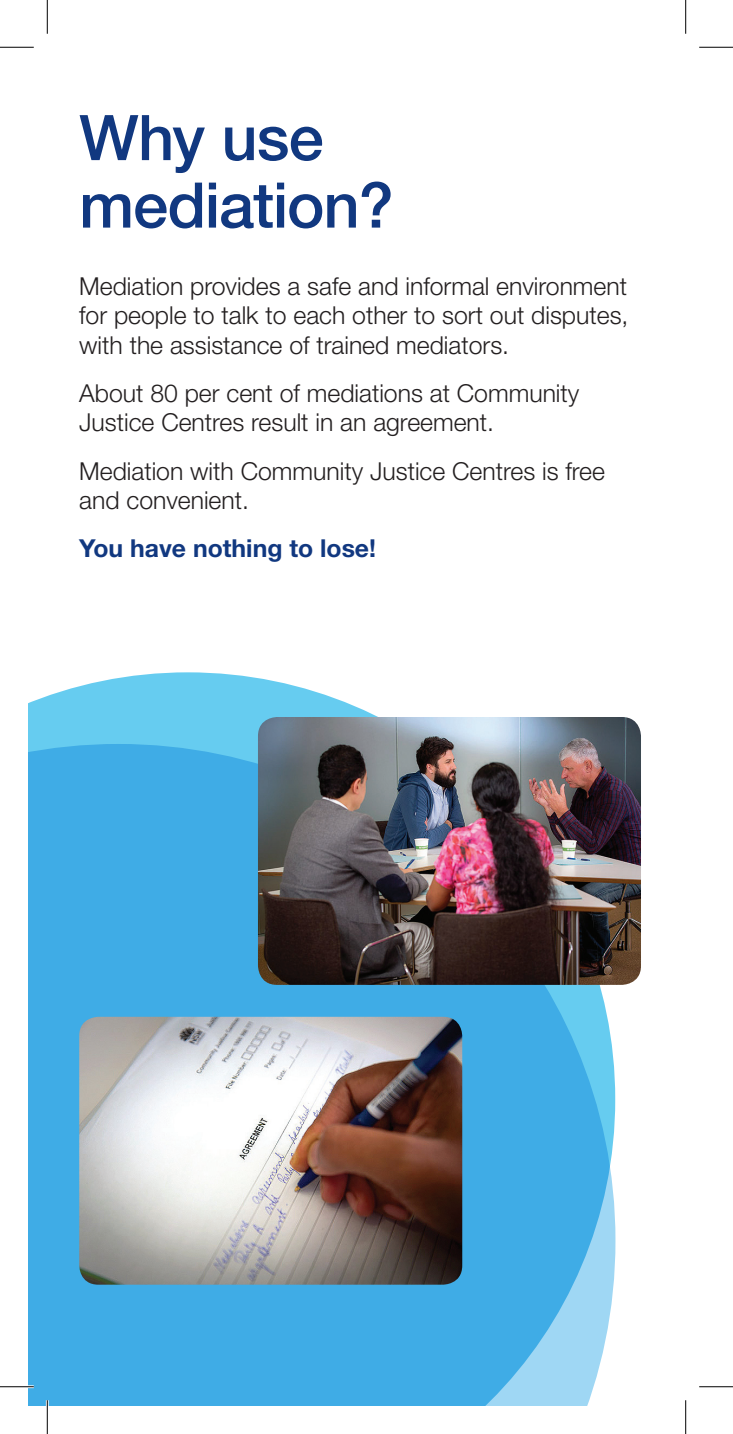
<style>
.page{position:relative;width:733px;height:1434px;background:#fff}
.page>*{position:absolute;margin:0;border:0;box-sizing:border-box;transform-origin:0 0}
.t1{font:500 63px/67.5px "Helvetica Neue";letter-spacing:-.015em;color:#113880}
.t2{font:300 24.75px/29.2px "Helvetica Neue";color:#231f20}
.t3{font:700 24.75px "Helvetica Neue";color:#113880}
</style>
<div class="page">
<svg style="left:28px;top:672px;width:587px;height:734px;background:#55b7e9"></svg>
<img style="left:79px;top:1017px;width:383px;height:268px">
<img style="left:258px;top:717px;width:382px;height:268px">
<hr style="left:0;top:1385px;width:34px;height:3px;background:#fff">
<hr style="left:46px;top:1400px;width:3px;height:34px;background:#fff">
<hr style="left:0;top:47px;width:34px;height:1px;background:#000">
<hr style="left:699px;top:47px;width:33px;height:1px;background:#000">
<hr style="left:0;top:1386px;width:34px;height:1px;background:#000">
<hr style="left:699px;top:1386px;width:33px;height:1px;background:#000">
<hr style="left:47px;top:0;width:1px;height:34px;background:#000">
<hr style="left:47px;top:1400px;width:1px;height:34px;background:#000">
<hr style="left:685px;top:0;width:1px;height:34px;background:#000">
<hr style="left:685px;top:1400px;width:1px;height:34px;background:#000">
<h1 class="t1" style="left:79px;top:103px;width:316px">Why use mediation?</h1>
<p class="t2" style="left:79px;top:271px;width:550px;text-align:justify">Mediation provides a safe and informal environment for people to talk to each other to sort out disputes, with the assistance of trained mediators.</p>
<p class="t2" style="left:79px;top:378px;width:501px">About 80 per cent of mediations at Community<br>Justice Centres result in an agreement.</p>
<p class="t2" style="left:79px;top:456px;width:527px">Mediation with Community Justice Centres is free and convenient.</p>
<p class="t3" style="left:79px;top:533px;width:298px">You have nothing to lose!</p>
</div>
